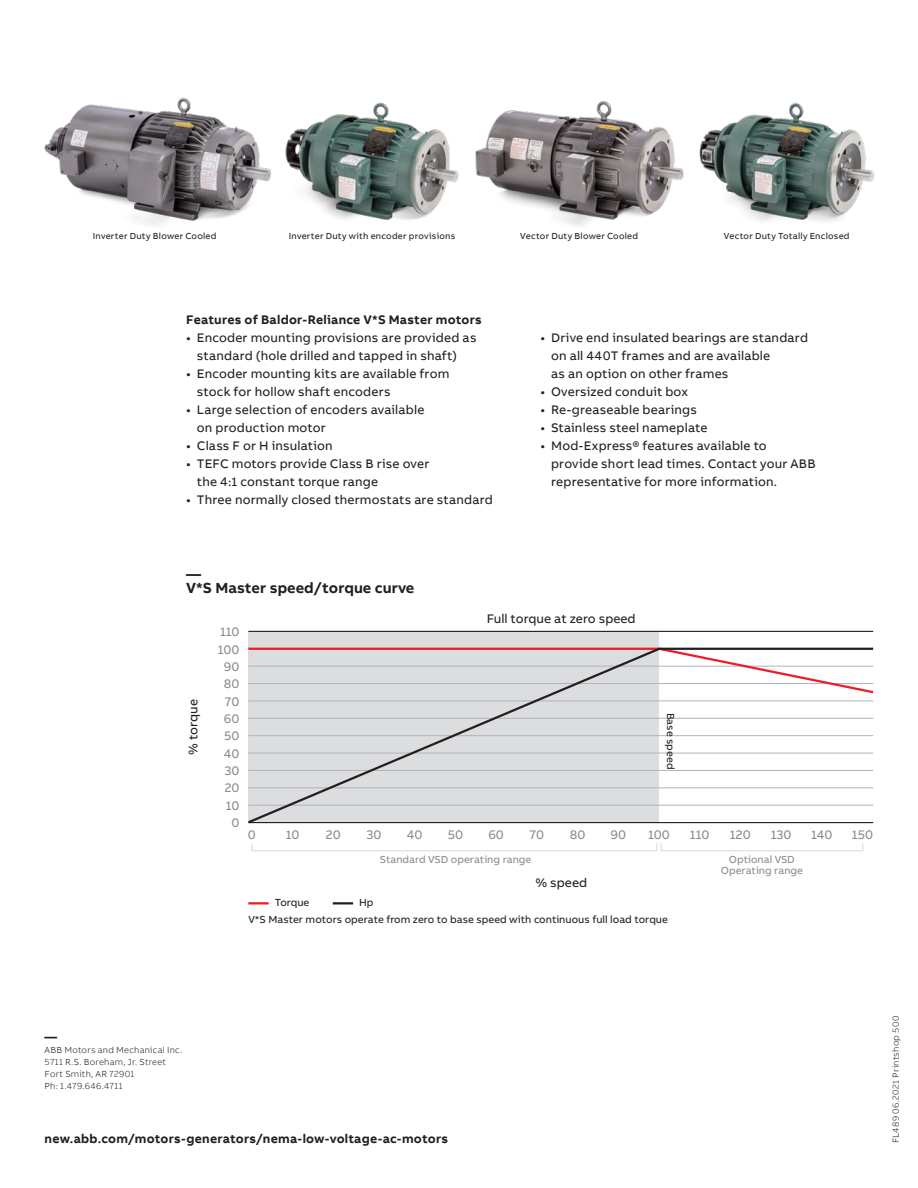
<style>
.page{position:relative;width:918px;height:1188px;background:#fff}
.page>*{position:absolute;margin:0;border:0;box-sizing:border-box;transform-origin:0 0}
.t1{font:700 15px/14.1px "AB Bvoice";color:#231f20}
.t2{font:12.75px/18px "AB Bvoice";letter-spacing:.015em;color:#231f20}
.t3{font:700 12.75px "AB Bvoice";letter-spacing:.02em;color:#231f20}
.t4{font:12.75px/17.4px "AB Bvoice";color:#8a8c8f;text-align:right}
.t5{font:10.5px "AB Bvoice";color:#231f20}
.t6{font:10.5px/10.5px "AB Bvoice";color:#8a8c8f;text-align:center}
.t7{font:300 9px/12px "AB Bvoice";letter-spacing:.025em;color:#231f20}
.t8{font:9px "AB Bvoice";letter-spacing:.025em;color:#231f20}
</style>
<div class="page">
<img style="left:475px;top:101px;width:209px;height:125px">
<img style="left:285px;top:102px;width:174px;height:118px">
<img style="left:44px;top:97px;width:227px;height:128px">
<img style="left:699px;top:102px;width:176px;height:120px">
<div style="left:248px;top:631px;width:411px;height:192px;background:#dcdddf"></div>
<hr style="left:248px;top:902px;width:21px;height:2px;background:#ee1c28">
<hr style="left:333px;top:902px;width:20px;height:2px;background:#231f20">
<hr style="left:248px;top:631px;width:625px;height:1px;background:#231f20">
<svg style="left:251px;top:843px;width:613px;height:9px"></svg>
<svg style="left:248px;top:647px;width:625px;height:177px"></svg>
<hr style="left:248px;top:822px;width:625px;height:1px;background:#231f20">
<p class="t8" style="left:93px;top:230px;width:125px">Inverter Duty Blower Cooled</p>
<p class="t8" style="left:289px;top:230px;width:168px">Inverter Duty with encoder provisions</p>
<p class="t8" style="left:520px;top:230px;width:119px">Vector Duty Blower Cooled</p>
<p class="t8" style="left:724px;top:230px;width:127px">Vector Duty Totally Enclosed</p>
<p class="t3" style="left:186px;top:311px;width:297px">Features of Baldor-Reliance V*S Master motors</p>
<p class="t2" style="left:197px;top:328px;width:281px;text-indent:-11px">• Encoder mounting provisions are provided as standard (hole drilled and tapped in shaft)</p>
<p class="t2" style="left:197px;top:364px;width:254px;text-indent:-11px">• Encoder mounting kits are available from stock for hollow shaft encoders</p>
<p class="t2" style="left:197px;top:400px;width:229px;text-indent:-11px">• Large selection of encoders available on production motor</p>
<p class="t2" style="left:186px;top:436px;width:148px">• Class F or H insulation</p>
<p class="t2" style="left:197px;top:454px;width:234px;text-indent:-11px">• TEFC motors provide Class B rise over the 4:1 constant torque range</p>
<p class="t2" style="left:186px;top:490px;width:308px">• Three normally closed thermostats are standard</p>
<p class="t1" style="left:186px;top:567px;width:230px">—<br>V*S Master speed/torque curve</p>
<p class="t2" style="left:551px;top:328px;width:258px;text-indent:-11px">• Drive end insulated bearings are standard on all 440T frames and are available<br>as an option on other frames</p>
<p class="t2" style="left:540px;top:382px;width:149px">• Oversized conduit box</p>
<p class="t2" style="left:540px;top:400px;width:158px">• Re-greaseable bearings</p>
<p class="t2" style="left:540px;top:418px;width:169px">• Stainless steel nameplate</p>
<p class="t2" style="left:551px;top:436px;width:266px;text-indent:-11px">• Mod-Express® features available to provide short lead times. Contact your ABB representative for more information.</p>
<p class="t2" style="left:184px;top:755px;width:57px;rotate:-90deg">% torque</p>
<p class="t4" style="left:218px;top:623px;width:23px">110<br>100<br>90<br>80<br>70<br>60<br>50<br>40<br>30<br>20<br>10<br>0</p>
<p class="t2" style="left:487px;top:609px;width:150px">Full torque at zero speed</p>
<p class="t5" style="left:677px;top:713px;width:58px;rotate:90deg">Base speed</p>
<p class="t4" style="left:248px;top:826px;width:10px">0</p>
<p class="t4" style="left:286px;top:826px;width:15px">10</p>
<p class="t4" style="left:326px;top:826px;width:16px">20</p>
<p class="t4" style="left:367px;top:826px;width:16px">30</p>
<p class="t4" style="left:407px;top:826px;width:17px">40</p>
<p class="t4" style="left:448px;top:826px;width:17px">50</p>
<p class="t4" style="left:488px;top:826px;width:17px">60</p>
<p class="t4" style="left:530px;top:826px;width:16px">70</p>
<p class="t4" style="left:570px;top:826px;width:17px">80</p>
<p class="t4" style="left:610px;top:826px;width:17px">90</p>
<p class="t4" style="left:648px;top:826px;width:23px">100</p>
<p class="t4" style="left:690px;top:826px;width:21px">110</p>
<p class="t4" style="left:730px;top:826px;width:22px">120</p>
<p class="t4" style="left:771px;top:826px;width:22px">130</p>
<p class="t4" style="left:811px;top:826px;width:23px">140</p>
<p class="t4" style="left:852px;top:826px;width:23px">150</p>
<p class="t6" style="left:380px;top:855px;width:153px">Standard VSD operating range</p>
<p class="t6" style="left:721px;top:855px;width:84px">Optional VSD<br>Operating range</p>
<p class="t2" style="left:535px;top:874px;width:53px">% speed</p>
<p class="t5" style="left:275px;top:896px;width:36px">Torque</p>
<p class="t5" style="left:359px;top:896px;width:16px">Hp</p>
<p class="t5" style="left:248px;top:913px;width:421px">V*S Master motors operate from zero to base speed with continuous full load torque</p>
<p class="t3" style="left:45px;top:1028px;width:14px">—</p>
<p class="t7" style="left:45px;top:1044px;width:139px">ABB Motors and Mechanical Inc.<br>5711 R.S. Boreham, Jr. Street<br>Fort Smith, AR 72901<br>Ph: 1.479.646.4711</p>
<p class="t3" style="left:45px;top:1131px;width:405px">new.abb.com/motors-generators/nema-low-voltage-ac-motors</p>
<p class="t7" style="left:890px;top:1143px;width:129px;rotate:-90deg">FL489 06.2021 Printshop 500</p>
</div>
